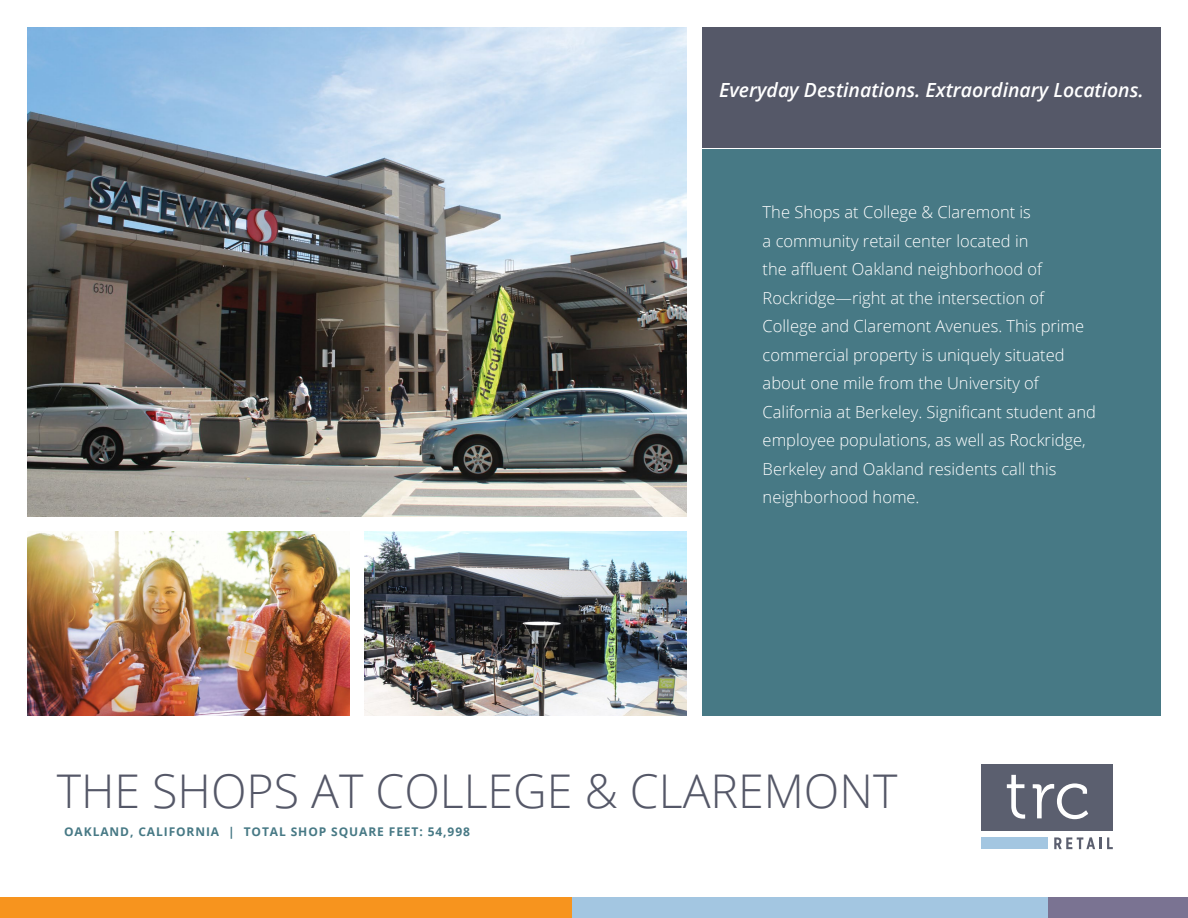
<style>
.page{position:relative;width:1188px;height:918px;background:#fff}
.page>*{position:absolute;margin:0;border:0;box-sizing:border-box;transform-origin:0 0}
.Main_Title-H1{font:300 46.5px "Open Sans";color:#555868}
.cover_tagline-H2{font:italic 600 19.5px "Open Sans";color:#fff}
.cover_body{font:300 16.5px/28.5px "Open Sans";color:#fff}
.city___sqft{font:700 12px "Open Sans";letter-spacing:.075em;color:#477985}
</style>
<div class="page">
<div style="left:0;top:897px;width:572px;height:21px;background:#f7941e"></div>
<div style="left:572px;top:897px;width:476px;height:21px;background:#a3c6e1"></div>
<div style="left:1048px;top:897px;width:140px;height:21px;background:#7a7392"></div>
<div style="left:702px;top:27px;width:459px;height:689px;background:#477985"></div>
<div style="left:702px;top:27px;width:459px;height:121px;background:#555868"></div>
<hr style="left:702px;top:148px;width:459px;height:1px;background:#fff">
<div style="left:981px;top:765px;width:132px;height:66px;background:#5b5f6f"></div>
<svg style="left:1054px;top:837px;width:59px;height:12px"></svg>
<div style="left:981px;top:837px;width:67px;height:12px;background:#a3c6e1"></div>
<svg style="left:1007px;top:775px;width:18px;height:44px"></svg>
<svg style="left:1033px;top:783px;width:55px;height:36px"></svg>
<img style="left:27px;top:27px;width:660px;height:489px">
<img style="left:27px;top:531px;width:322px;height:185px">
<img style="left:364px;top:531px;width:323px;height:185px">
<p class="cover_tagline-H2" style="left:719px;top:77px;width:426px">Everyday Destinations. Extraordinary Locations.</p>
<p class="cover_body" style="left:763px;top:198px;width:335px">The Shops at College &amp; Claremont is<br>a community retail center located in<br>the affluent Oakland neighborhood of Rockridge—right at the intersection of College and Claremont Avenues. This prime commercial property is uniquely situated about one mile from the University of California at Berkeley. Significant student and employee populations, as well as Rockridge, Berkeley and Oakland residents call this neighborhood home.</p>
<h1 class="Main_Title-H1" style="left:57px;top:759px;width:842px">THE SHOPS AT COLLEGE &amp; CLAREMONT</h1>
<p class="city___sqft" style="left:64px;top:823px;width:407px">OAKLAND, CALIFORNIA | TOTAL SHOP SQUARE FEET: 54,998</p>
</div>
